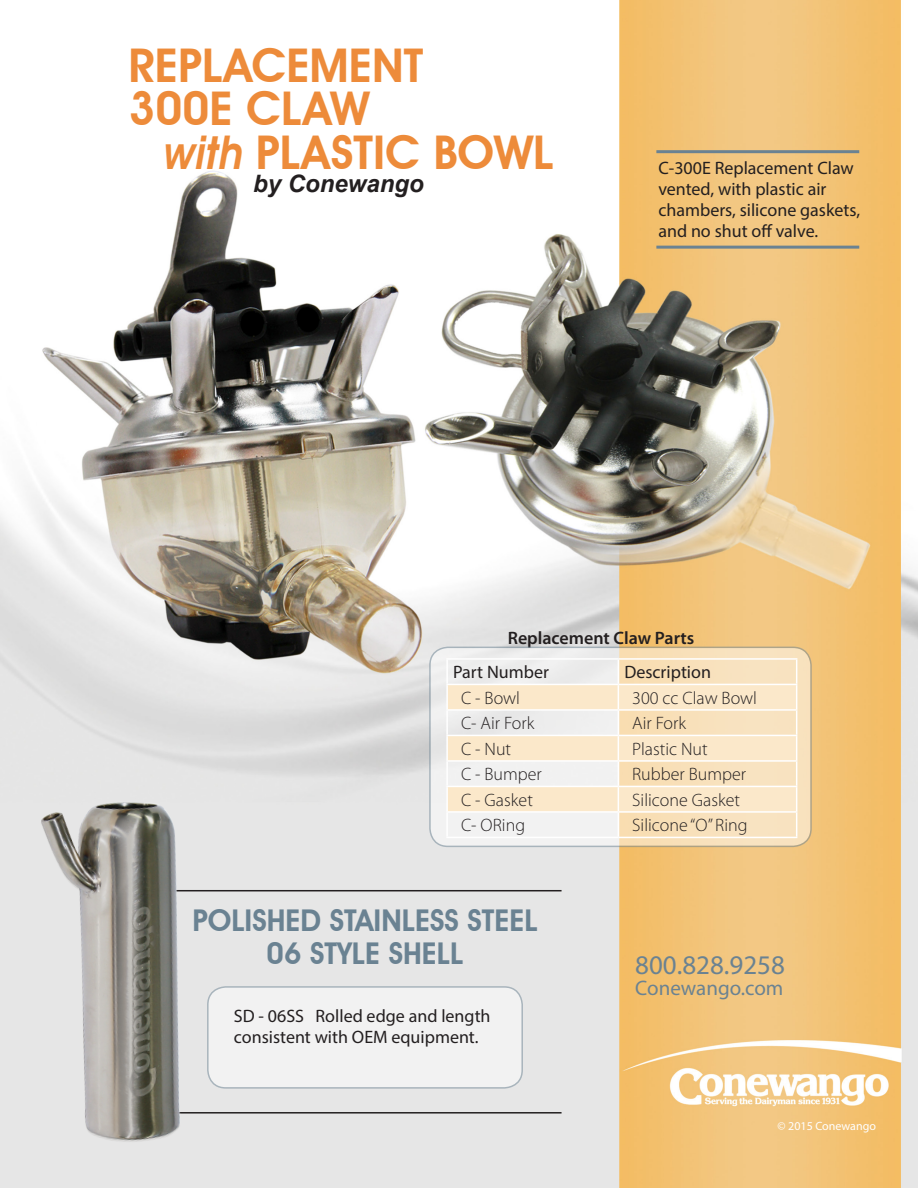
<style>
.page{position:relative;width:918px;height:1188px;background:#fff}
.page>*{position:absolute;margin:0;border:0;box-sizing:border-box;transform-origin:0 0}
.t1{font:600 46.5px "Avant Garde IT Cby BT";color:#ed8b3a}
.t2{font:600 30px "Avant Garde IT Cby BT";color:#6a8292}
.t3{font:27px "Myriad Pro";color:#6a8292}
.t4{font:italic 700 24px "Arial";color:#231f20}
.t5{font:21px "Myriad Pro";color:#6a8292}
.t6{font:18px/21px "Myriad Pro";color:#231f20}
.t7{font:300 18px "Myriad Pro";color:#231f20}
.t8{font:600 18px "Myriad Pro";color:#231f20}
.t9{font:12px "Myriad Pro";color:#fff}
.s1{font-style:italic}
</style>
<div class="page">
<img style="left:0;top:0;width:918px;height:1188px">
<hr style="left:656px;top:150px;width:203px;height:3px;background:#6a8292">
<hr style="left:656px;top:246px;width:203px;height:3px;background:#6a8292">
<svg style="left:430px;top:647px;width:381px;height:199px"></svg>
<div style="left:429px;top:647px;width:383px;height:200px;border:2px solid #6a8292;border-radius:18px"></div>
<svg style="left:448px;top:685px;width:348px;height:126px;background:#f8e7ce"></svg>
<hr style="left:446px;top:658px;width:172px;height:2px;background:#fff">
<hr style="left:446px;top:660px;width:2px;height:24px;background:#fff">
<hr style="left:618px;top:658px;width:179px;height:2px;background:#fff">
<hr style="left:446px;top:684px;width:172px;height:1px;background:#fff">
<hr style="left:446px;top:685px;width:2px;height:24px;background:#fff">
<hr style="left:618px;top:684px;width:179px;height:1px;background:#fff">
<hr style="left:446px;top:709px;width:172px;height:2px;background:#fff">
<hr style="left:446px;top:711px;width:2px;height:24px;background:#fff">
<hr style="left:618px;top:709px;width:179px;height:2px;background:#fff">
<hr style="left:446px;top:735px;width:172px;height:1px;background:#fff">
<hr style="left:446px;top:736px;width:2px;height:24px;background:#fff">
<hr style="left:618px;top:735px;width:179px;height:1px;background:#fff">
<hr style="left:446px;top:760px;width:172px;height:2px;background:#fff">
<hr style="left:446px;top:762px;width:2px;height:24px;background:#fff">
<hr style="left:618px;top:760px;width:179px;height:2px;background:#fff">
<hr style="left:446px;top:786px;width:172px;height:1px;background:#fff">
<hr style="left:446px;top:787px;width:2px;height:24px;background:#fff">
<hr style="left:618px;top:786px;width:179px;height:1px;background:#fff">
<hr style="left:446px;top:811px;width:172px;height:2px;background:#fff">
<hr style="left:446px;top:813px;width:2px;height:24px;background:#fff">
<hr style="left:618px;top:811px;width:179px;height:2px;background:#fff">
<svg style="left:618px;top:660px;width:1px;height:177px"></svg>
<svg style="left:796px;top:660px;width:1px;height:177px"></svg>
<hr style="left:446px;top:837px;width:172px;height:1px;background:#fff">
<hr style="left:618px;top:837px;width:179px;height:1px;background:#fff">
<hr style="left:156px;top:1112px;width:406px;height:2px;background:#231f20">
<hr style="left:156px;top:890px;width:406px;height:1px;background:#231f20">
<div style="left:208px;top:987px;width:314px;height:101px;background:#f2f2f2;border-radius:18px"></div>
<div style="left:207px;top:986px;width:316px;height:103px;border:2px solid #6a8292;border-radius:18px"></div>
<img style="left:0;top:755px;width:254px;height:414px">
<p class="t1" style="left:128px;top:37px;width:296px">REPLACEMENT</p>
<p class="t1" style="left:128px;top:81px;width:243px">300E CLAW</p>
<p class="t1" style="left:165px;top:124px;width:390px"><span class="s1">with</span> PLASTIC BOWL</p>
<p class="t4" style="left:253px;top:168px;width:172px">by Conewango</p>
<p class="t6" style="left:658px;top:157px;width:203px">C-300E Replacement Claw vented, with plastic air chambers, silicone gaskets, and no shut off valve.</p>
<p class="t8" style="left:508px;top:626px;width:188px">Replacement Claw Parts</p>
<p class="t6" style="left:453px;top:662px;width:97px">Part Number</p>
<p class="t6" style="left:624px;top:662px;width:88px">Description</p>
<p class="t7" style="left:461px;top:687px;width:60px">C - Bowl</p>
<p class="t7" style="left:632px;top:687px;width:126px">300 cc Claw Bowl</p>
<p class="t7" style="left:461px;top:713px;width:75px">C- Air Fork</p>
<p class="t7" style="left:632px;top:713px;width:55px">Air Fork</p>
<p class="t7" style="left:461px;top:738px;width:52px">C - Nut</p>
<p class="t7" style="left:632px;top:738px;width:77px">Plastic Nut</p>
<p class="t7" style="left:461px;top:764px;width:82px">C - Bumper</p>
<p class="t7" style="left:632px;top:764px;width:115px">Rubber Bumper</p>
<p class="t7" style="left:461px;top:789px;width:73px">C - Gasket</p>
<p class="t7" style="left:632px;top:789px;width:109px">Silicone Gasket</p>
<p class="t7" style="left:461px;top:815px;width:66px">C- ORing</p>
<p class="t7" style="left:632px;top:815px;width:117px">Silicone “O” Ring</p>
<p class="t2" style="left:192px;top:903px;width:347px">POLISHED STAINLESS STEEL</p>
<p class="t2" style="left:267px;top:936px;width:198px">06 STYLE SHELL</p>
<p class="t6" style="left:234px;top:1005px;width:258px">SD - 06SS Rolled edge and length consistent with OEM equipment.</p>
<p class="t3" style="left:635px;top:948px;width:151px">800.828.9258</p>
<p class="t5" style="left:635px;top:975px;width:150px">Conewango.com</p>
<p class="t9" style="left:778px;top:1118px;width:100px">© 2015 Conewango</p>
</div>
